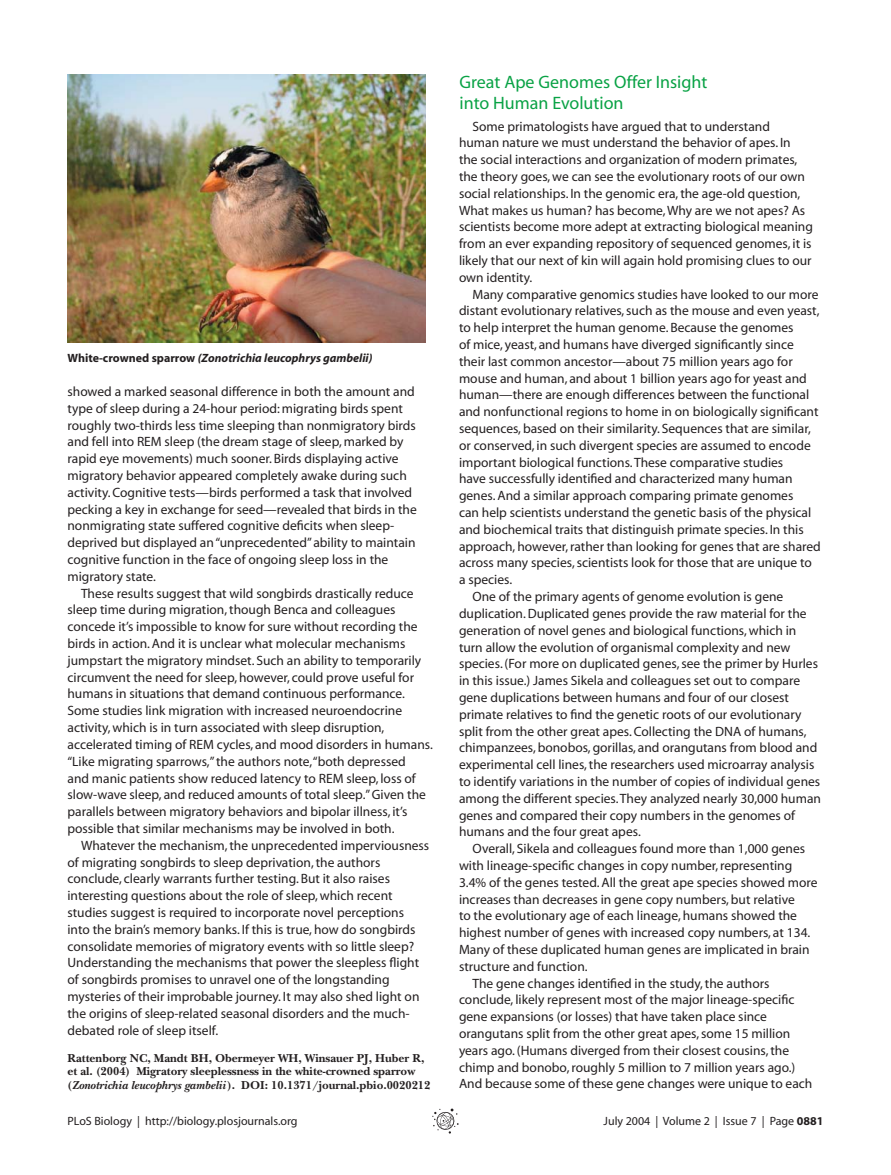
<style>
.page{position:relative;width:891px;height:1175px;background:#fff}
.page>*{position:absolute;margin:0;border:0;box-sizing:border-box;transform-origin:0 0}
.t1{font:18px/21px "Myriad";color:#09a245}
.t2{font:13.5px/16.8px "Myriad";color:#231f20}
.t3{font:700 12px/13.5px "PLB Iserif";color:#231f20}
.t4{font:12px "Myriad";color:#231f20}
.t5{font:italic 700 12px "Myriad";color:#231f20}
.s1{font-style:normal}
.s2{font-style:italic}
.s3{font-weight:700}
</style>
<div class="page">
<svg style="left:432px;top:1108px;width:27px;height:25px"></svg>
<img style="left:68px;top:74px;width:357px;height:268px">
<p class="t5" style="left:68px;top:353px;width:307px"><span class="s1">White-crowned sparrow</span> (Zonotrichia leucophrys gambelii)</p>
<p class="t2" style="left:68px;top:384px;width:351px">showed a marked seasonal difference in both the amount and type of sleep during a 24-hour period: migrating birds spent roughly two-thirds less time sleeping than nonmigratory birds and fell into REM sleep (the dream stage of sleep, marked by rapid eye movements) much sooner. Birds displaying active migratory behavior appeared completely awake during such activity. Cognitive tests—birds performed a task that involved pecking a key in exchange for seed—revealed that birds in the nonmigrating state suffered cognitive deficits when sleep&shy;deprived but displayed an “unprecedented” ability to maintain cognitive function in the face of ongoing sleep loss in the migratory state.</p>
<p class="t2" style="left:68px;top:586px;width:367px;text-indent:14px">These results suggest that wild songbirds drastically reduce sleep time during migration, though Benca and colleagues concede it’s impossible to know for sure without recording the birds in action. And it is unclear what molecular mechanisms jumpstart the migratory mindset. Such an ability to temporarily circumvent the need for sleep, however, could prove useful for humans in situations that demand continuous performance.<br>Some studies link migration with increased neuroendocrine activity, which is in turn associated with sleep disruption, accelerated timing of REM cycles, and mood disorders in humans. “Like migrating sparrows,” the authors note, “both depressed<br>and manic patients show reduced latency to REM sleep, loss of slow-wave sleep, and reduced amounts of total sleep.” Given the parallels between migratory behaviors and bipolar illness, it’s possible that similar mechanisms may be involved in both.</p>
<p class="t2" style="left:68px;top:838px;width:363px;text-indent:14px">Whatever the mechanism, the unprecedented imperviousness of migrating songbirds to sleep deprivation, the authors conclude, clearly warrants further testing. But it also raises interesting questions about the role of sleep, which recent studies suggest is required to incorporate novel perceptions into the brain’s memory banks. If this is true, how do songbirds consolidate memories of migratory events with so little sleep?<br>Understanding the mechanisms that power the sleepless flight of songbirds promises to unravel one of the longstanding mysteries of their improbable journey. It may also shed light on the origins of sleep-related seasonal disorders and the much&shy;debated role of sleep itself.</p>
<p class="t3" style="left:68px;top:1052px;width:364px">Rattenborg NC, Mandt BH, Obermeyer WH, Winsauer PJ, Huber R, et al. (2004) Migratory sleeplessness in the white-crowned sparrow (<span class="s2">Zonotrichia leucophrys gambelii</span> ). DOI: 10.1371/journal.pbio.0020212</p>
<h1 class="t1" style="left:460px;top:73px;width:249px">Great Ape Genomes Offer Insight into Human Evolution</h1>
<p class="t2" style="left:459px;top:119px;width:355px;text-indent:14px">Some primatologists have argued that to understand human nature we must understand the behavior of apes. In<br>the social interactions and organization of modern primates, the theory goes, we can see the evolutionary roots of our own social relationships. In the genomic era, the age-old question, What makes us human? has become, Why are we not apes? As scientists become more adept at extracting biological meaning from an ever expanding repository of sequenced genomes, it is likely that our next of kin will again hold promising clues to our own identity.</p>
<p class="t2" style="left:472px;top:287px;width:348px">Many comparative genomics studies have looked to our more</p>
<p class="t2" style="left:459px;top:303px;width:362px">distant evolutionary relatives, such as the mouse and even yeast,</p>
<p class="t2" style="left:459px;top:320px;width:336px">to help interpret the human genome. Because the genomes</p>
<p class="t2" style="left:459px;top:337px;width:336px">of mice, yeast, and humans have diverged significantly since</p>
<p class="t2" style="left:459px;top:354px;width:335px">their last common ancestor—about 75 million years ago for</p>
<p class="t2" style="left:459px;top:371px;width:349px">mouse and human, and about 1 billion years ago for yeast and</p>
<p class="t2" style="left:459px;top:387px;width:352px">human—there are enough differences between the functional</p>
<p class="t2" style="left:459px;top:404px;width:361px">and nonfunctional regions to home in on biologically significant</p>
<p class="t2" style="left:459px;top:421px;width:353px">sequences, based on their similarity. Sequences that are similar,</p>
<p class="t2" style="left:459px;top:438px;width:353px">or conserved, in such divergent species are assumed to encode</p>
<p class="t2" style="left:459px;top:455px;width:326px">important biological functions. These comparative studies</p>
<p class="t2" style="left:459px;top:471px;width:335px">have successfully identified and characterized many human</p>
<p class="t2" style="left:459px;top:488px;width:336px">genes. And a similar approach comparing primate genomes</p>
<p class="t2" style="left:459px;top:505px;width:354px">can help scientists understand the genetic basis of the physical</p>
<p class="t2" style="left:459px;top:522px;width:346px">and biochemical traits that distinguish primate species. In this</p>
<p class="t2" style="left:459px;top:539px;width:363px">approach, however, rather than looking for genes that are shared</p>
<p class="t2" style="left:459px;top:555px;width:354px">across many species, scientists look for those that are unique to</p>
<p class="t2" style="left:459px;top:572px;width:55px">a species.</p>
<p class="t2" style="left:472px;top:589px;width:312px">One of the primary agents of genome evolution is gene</p>
<p class="t2" style="left:459px;top:606px;width:349px">duplication. Duplicated genes provide the raw material for the</p>
<p class="t2" style="left:459px;top:623px;width:339px">generation of novel genes and biological functions, which in</p>
<p class="t2" style="left:459px;top:639px;width:333px">turn allow the evolution of organismal complexity and new</p>
<p class="t2" style="left:459px;top:656px;width:361px">species. (For more on duplicated genes, see the primer by Hurles</p>
<p class="t2" style="left:459px;top:673px;width:343px">in this issue.) James Sikela and colleagues set out to compare</p>
<p class="t2" style="left:459px;top:690px;width:332px">gene duplications between humans and four of our closest</p>
<p class="t2" style="left:459px;top:707px;width:344px">primate relatives to find the genetic roots of our evolutionary</p>
<p class="t2" style="left:459px;top:723px;width:349px">split from the other great apes. Collecting the DNA of humans,</p>
<p class="t2" style="left:459px;top:740px;width:360px">chimpanzees, bonobos, gorillas, and orangutans from blood and</p>
<p class="t2" style="left:459px;top:757px;width:357px">experimental cell lines, the researchers used microarray analysis</p>
<p class="t2" style="left:459px;top:774px;width:363px">to identify variations in the number of copies of individual genes</p>
<p class="t2" style="left:459px;top:791px;width:364px">among the different species. They analyzed nearly 30,000 human</p>
<p class="t2" style="left:459px;top:807px;width:338px">genes and compared their copy numbers in the genomes of</p>
<p class="t2" style="left:459px;top:824px;width:183px">humans and the four great apes.</p>
<p class="t2" style="left:472px;top:841px;width:334px">Overall, Sikela and colleagues found more than 1,000 genes</p>
<p class="t2" style="left:459px;top:858px;width:335px">with lineage-specific changes in copy number, representing</p>
<p class="t2" style="left:459px;top:875px;width:360px">3.4% of the genes tested. All the great ape species showed more</p>
<p class="t2" style="left:459px;top:891px;width:337px">increases than decreases in gene copy numbers, but relative</p>
<p class="t2" style="left:459px;top:908px;width:340px">to the evolutionary age of each lineage, humans showed the</p>
<p class="t2" style="left:459px;top:925px;width:353px">highest number of genes with increased copy numbers, at 134.</p>
<p class="t2" style="left:459px;top:942px;width:352px">Many of these duplicated human genes are implicated in brain</p>
<p class="t2" style="left:459px;top:959px;width:130px">structure and function.</p>
<p class="t2" style="left:472px;top:975px;width:299px">The gene changes identified in the study, the authors</p>
<p class="t2" style="left:459px;top:992px;width:337px">conclude, likely represent most of the major lineage-specific</p>
<p class="t2" style="left:459px;top:1009px;width:310px">gene expansions (or losses) that have taken place since</p>
<p class="t2" style="left:459px;top:1026px;width:333px">orangutans split from the other great apes, some 15 million</p>
<p class="t2" style="left:459px;top:1043px;width:332px">years ago. (Humans diverged from their closest cousins, the</p>
<p class="t2" style="left:459px;top:1059px;width:338px">chimp and bonobo, roughly 5 million to 7 million years ago.)</p>
<p class="t2" style="left:459px;top:1076px;width:355px">And because some of these gene changes were unique to each</p>
<p class="t4" style="left:67px;top:1116px;width:232px">PLoS Biology | http://biology.plosjournals.org</p>
<p class="t4" style="left:604px;top:1116px;width:221px">July 2004 | Volume 2 | Issue 7 | Page <span class="s3">0881</span></p>
</div>
